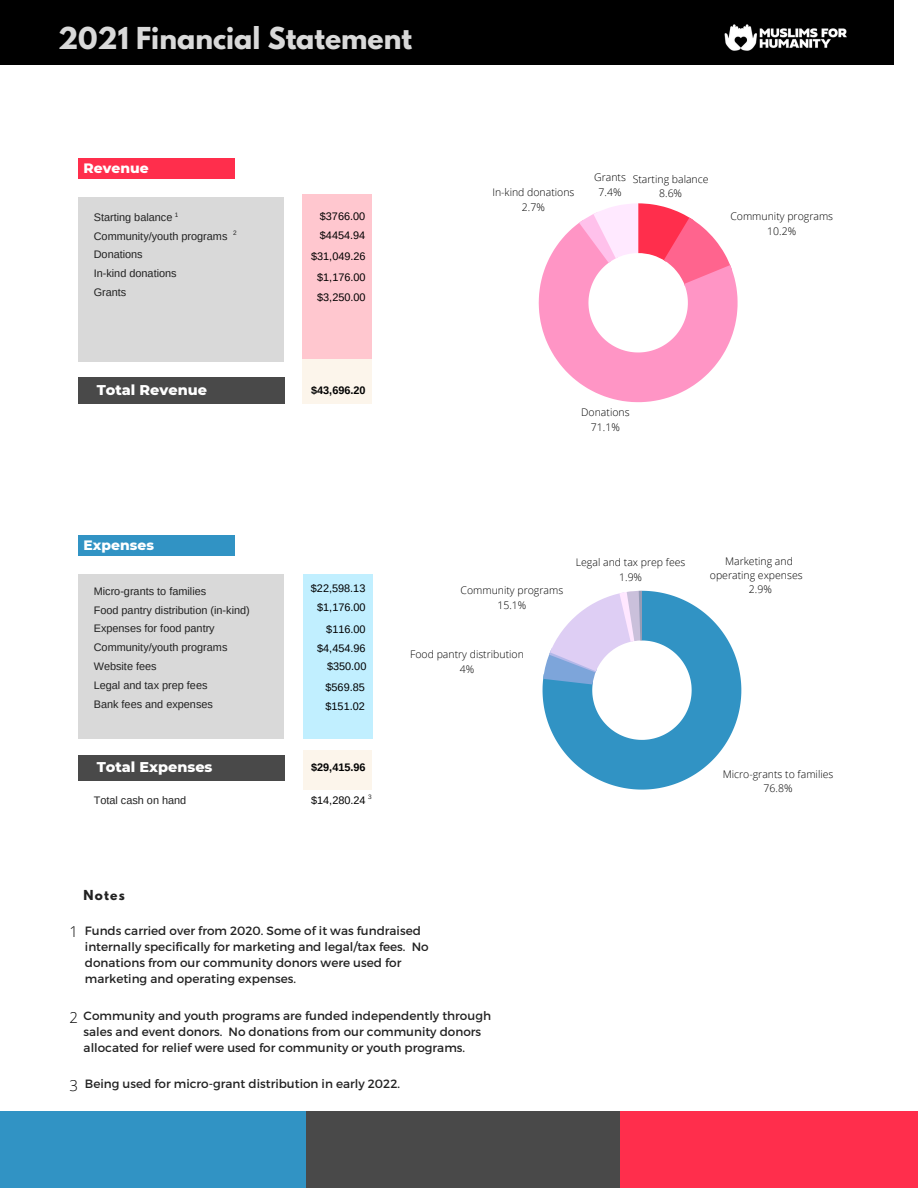
<style>
.page{position:relative;width:918px;height:1188px;background:#fff}
.page>*{position:absolute;margin:0;border:0;box-sizing:border-box;transform-origin:0 0}
.t1{font:700 26.7px "League Spartan";color:#d9d9d9}
.t2{font:300 15px "Open Sans";color:#000}
.t3{font:800 14.4px "Montserrat";color:#fff}
.t4{font:800 13.95px "Montserrat";color:#fff}
.t5{font:700 12.15px "League Spartan";letter-spacing:.1em;color:#222}
.t6{font:12px/16px "Montserrat";color:#222}
.t7{font:10.95px "Arimo";color:#222}
.t8{font:10.95px "Arimo";color:#000}
.t9{font:700 10.95px "Arimo";color:#000}
.t10{font:300 10.5px "Open Sans";color:#000}
.t11{font:6.45px "Arimo";color:#222}
</style>
<div class="page">
<div style="left:0;top:0;width:893px;height:64px;background:#000"></div>
<div style="left:78px;top:158px;width:157px;height:21px;background:#ff2e4c"></div>
<div style="left:78px;top:198px;width:206px;height:164px;background:#d9d9d9"></div>
<div style="left:302px;top:194px;width:70px;height:165px;background:#ffc7cf"></div>
<div style="left:78px;top:378px;width:207px;height:25px;background:#494949"></div>
<div style="left:302px;top:359px;width:70px;height:45px;background:#fcf5eb"></div>
<div style="left:78px;top:536px;width:157px;height:20px;background:#3193c4"></div>
<div style="left:78px;top:575px;width:206px;height:164px;background:#d9d9d9"></div>
<div style="left:303px;top:575px;width:70px;height:164px;background:#c1efff"></div>
<div style="left:78px;top:755px;width:207px;height:25px;background:#494949"></div>
<div style="left:303px;top:751px;width:69px;height:39px;background:#fcf5eb"></div>
<svg style="left:539px;top:203px;width:199px;height:199px"></svg>
<svg style="left:543px;top:591px;width:198px;height:199px"></svg>
<img style="left:701px;top:24px;width:168px;height:41px">
<div style="left:0;top:1111px;width:309px;height:77px;background:#3193c4"></div>
<div style="left:306px;top:1111px;width:315px;height:77px;background:#494949"></div>
<div style="left:620px;top:1111px;width:298px;height:77px;background:#ff2e4c"></div>
<p class="t1" style="left:58px;top:25px;width:355px">2021 Financial Statement</p>
<p class="t4" style="left:84px;top:160px;width:66px">Revenue</p>
<p class="t11" style="left:175px;top:211px;width:5px">1</p>
<p class="t7" style="left:94px;top:211px;width:80px">Starting balance</p>
<p class="t7" style="left:94px;top:230px;width:135px">Community/youth programs</p>
<p class="t7" style="left:94px;top:248px;width:51px">Donations</p>
<p class="t7" style="left:94px;top:267px;width:84px">In-kind donations</p>
<p class="t7" style="left:94px;top:286px;width:34px">Grants</p>
<p class="t11" style="left:233px;top:229px;width:5px">2</p>
<p class="t3" style="left:97px;top:381px;width:112px">Total Revenue</p>
<p class="t4" style="left:84px;top:537px;width:72px">Expenses</p>
<p class="t8" style="left:320px;top:210px;width:47px">$3766.00</p>
<p class="t8" style="left:320px;top:229px;width:47px">$4454.94</p>
<p class="t8" style="left:317px;top:271px;width:50px">$1,176.00</p>
<p class="t8" style="left:311px;top:250px;width:56px">$31,049.26</p>
<p class="t8" style="left:317px;top:291px;width:50px">$3,250.00</p>
<p class="t9" style="left:311px;top:384px;width:56px">$43,696.20</p>
<p class="t10" style="left:594px;top:170px;width:33px">Grants</p>
<p class="t10" style="left:633px;top:171px;width:77px">Starting balance</p>
<p class="t10" style="left:659px;top:186px;width:24px">8.6%</p>
<p class="t10" style="left:492px;top:185px;width:84px">In-kind donations</p>
<p class="t10" style="left:599px;top:185px;width:24px">7.4%</p>
<p class="t10" style="left:522px;top:200px;width:24px">2.7%</p>
<p class="t10" style="left:730px;top:209px;width:104px">Community programs</p>
<p class="t10" style="left:767px;top:224px;width:30px">10.2%</p>
<p class="t10" style="left:581px;top:405px;width:50px">Donations</p>
<p class="t10" style="left:591px;top:420px;width:30px">71.1%</p>
<p class="t7" style="left:94px;top:585px;width:114px">Micro-grants to families</p>
<p class="t7" style="left:94px;top:604px;width:158px">Food pantry distribution (in-kind)</p>
<p class="t7" style="left:94px;top:623px;width:123px">Expenses for food pantry</p>
<p class="t7" style="left:94px;top:641px;width:135px">Community/youth programs</p>
<p class="t7" style="left:94px;top:660px;width:64px">Website fees</p>
<p class="t7" style="left:94px;top:679px;width:115px">Legal and tax prep fees</p>
<p class="t7" style="left:94px;top:698px;width:121px">Bank fees and expenses</p>
<p class="t3" style="left:97px;top:758px;width:117px">Total Expenses</p>
<p class="t8" style="left:311px;top:582px;width:56px">$22,598.13</p>
<p class="t8" style="left:317px;top:601px;width:50px">$1,176.00</p>
<p class="t8" style="left:326px;top:623px;width:41px">$116.00</p>
<p class="t8" style="left:317px;top:643px;width:50px">$4,454.96</p>
<p class="t8" style="left:327px;top:660px;width:41px">$350.00</p>
<p class="t8" style="left:326px;top:682px;width:41px">$569.85</p>
<p class="t8" style="left:326px;top:701px;width:41px">$151.02</p>
<p class="t9" style="left:311px;top:761px;width:56px">$29,415.96</p>
<p class="t11" style="left:368px;top:794px;width:5px">3</p>
<p class="t7" style="left:94px;top:794px;width:94px">Total cash on hand</p>
<p class="t8" style="left:311px;top:795px;width:56px">$14,280.24</p>
<p class="t10" style="left:460px;top:583px;width:104px">Community programs</p>
<p class="t10" style="left:497px;top:598px;width:30px">15.1%</p>
<p class="t10" style="left:576px;top:555px;width:111px">Legal and tax prep fees</p>
<p class="t10" style="left:619px;top:569px;width:24px">1.9%</p>
<p class="t10" style="left:410px;top:647px;width:115px">Food pantry distribution</p>
<p class="t10" style="left:460px;top:661px;width:16px">4%</p>
<p class="t10" style="left:725px;top:554px;width:69px">Marketing and</p>
<p class="t10" style="left:710px;top:568px;width:94px">operating expenses</p>
<p class="t10" style="left:749px;top:582px;width:24px">2.9%</p>
<p class="t10" style="left:723px;top:766px;width:112px">Micro-grants to families</p>
<p class="t10" style="left:764px;top:781px;width:30px">76.8%</p>
<p class="t5" style="left:84px;top:889px;width:43px">Notes</p>
<p class="t2" style="left:70px;top:921px;width:10px">1</p>
<p class="t6" style="left:85px;top:922px;width:345px">Funds carried over from 2020. Some of it was fundraised internally specifically for marketing and legal/tax fees. No donations from our community donors were used for marketing and operating expenses.</p>
<p class="t6" style="left:84px;top:1008px;width:409px">Community and youth programs are funded independently through sales and event donors. No donations from our community donors allocated for relief were used for community or youth programs.</p>
<p class="t2" style="left:70px;top:1007px;width:10px">2</p>
<p class="t2" style="left:70px;top:1075px;width:10px">3</p>
<p class="t6" style="left:85px;top:1075px;width:317px">Being used for micro-grant distribution in early 2022.</p>
</div>
